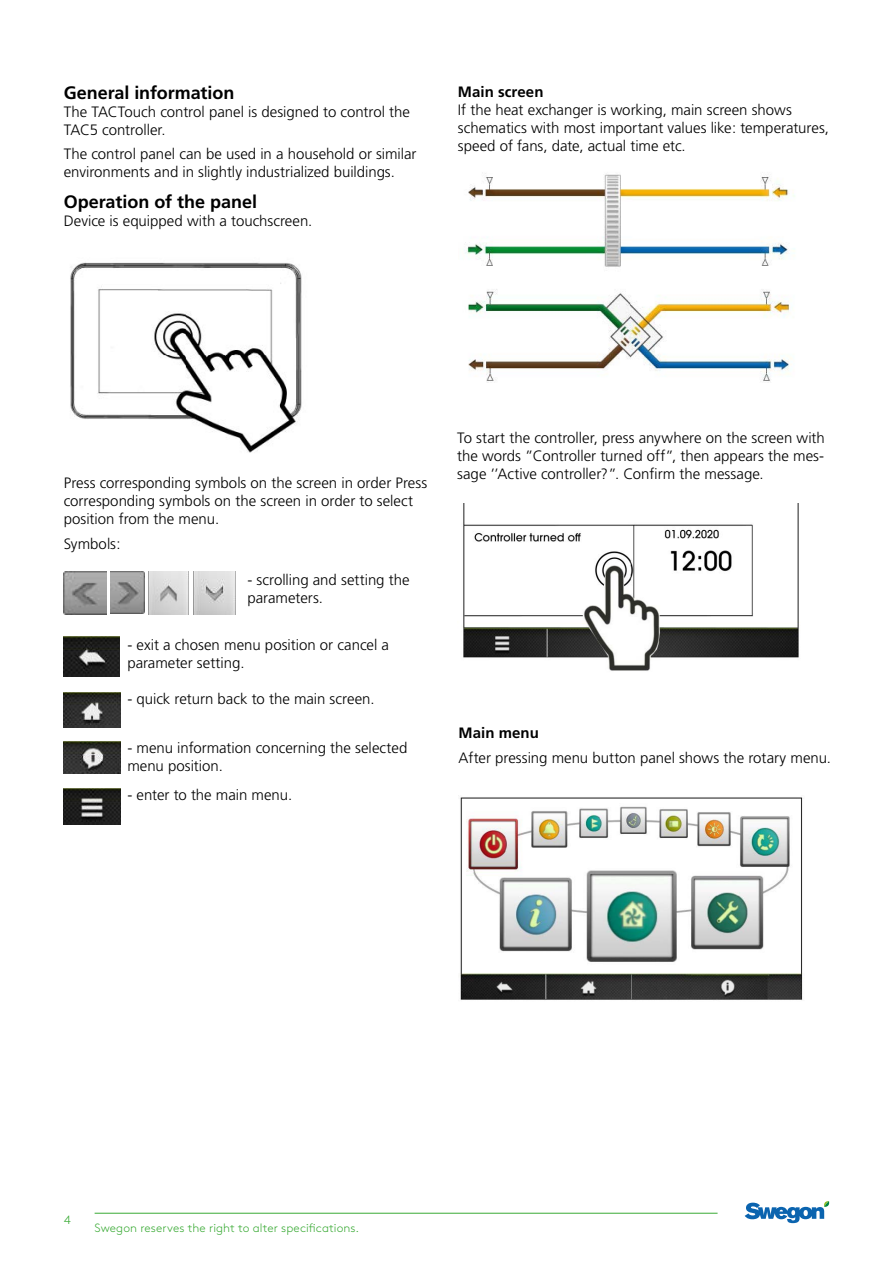
<style>
.page{position:relative;width:893px;height:1263px;background:#fff}
.page>*{position:absolute;margin:0;border:0;box-sizing:border-box;transform-origin:0 0}
.t1{font:700 18px "Frutiger";letter-spacing:-.005em;color:#000}
.t2{font:300 15px/18px "Frutiger";color:#000}
.t3{font:700 15px "Frutiger";letter-spacing:.005em;color:#000}
.t4{font:300 12px "Swegon Brown";letter-spacing:.01em;color:#3aaa35}
</style>
<div class="page">
<img style="left:70px;top:262px;width:232px;height:191px">
<img style="left:64px;top:572px;width:42px;height:42px">
<img style="left:111px;top:572px;width:33px;height:42px">
<img style="left:149px;top:572px;width:40px;height:42px">
<img style="left:193px;top:572px;width:42px;height:43px">
<img style="left:64px;top:637px;width:55px;height:39px">
<img style="left:64px;top:692px;width:56px;height:36px">
<img style="left:64px;top:742px;width:56px;height:32px">
<img style="left:64px;top:789px;width:56px;height:35px">
<img style="left:468px;top:289px;width:324px;height:94px">
<img style="left:465px;top:173px;width:330px;height:94px">
<img style="left:463px;top:504px;width:336px;height:167px">
<img style="left:460px;top:797px;width:343px;height:203px">
<hr style="left:95px;top:1213px;width:623px;height:1px;background:#3aaa35">
<svg style="left:745px;top:1201px;width:84px;height:22px"></svg>
<p class="t1" style="left:64px;top:82px;width:172px">General information</p>
<p class="t2" style="left:64px;top:103px;width:348px">The TACTouch control panel is designed to control the<br>TAC5 controller.</p>
<p class="t2" style="left:64px;top:145px;width:354px">The control panel can be used in a household or similar environments and in slightly industrialized buildings.</p>
<p class="t1" style="left:64px;top:191px;width:195px">Operation of the panel</p>
<p class="t2" style="left:64px;top:212px;width:250px">Device is equipped with a touchscreen.</p>
<p class="t3" style="left:458px;top:83px;width:87px">Main screen</p>
<p class="t2" style="left:458px;top:101px;width:373px">If the heat exchanger is working, main screen shows schematics with most important values like: temperatures, speed of fans, date, actual time etc.</p>
<p class="t2" style="left:64px;top:474px;width:365px">Press corresponding symbols on the screen in order Press corresponding symbols on the screen in order to select position from the menu.</p>
<p class="t2" style="left:64px;top:535px;width:58px">Symbols:</p>
<p class="t2" style="left:247px;top:571px;width:164px">- scrolling and setting the parameters.</p>
<p class="t2" style="left:127px;top:636px;width:263px">- exit a chosen menu position or cancel a parameter setting.</p>
<p class="t2" style="left:127px;top:690px;width:249px">- quick return back to the main screen.</p>
<p class="t2" style="left:127px;top:739px;width:281px">- menu information concerning the selected menu position.</p>
<p class="t2" style="left:127px;top:786px;width:166px">- enter to the main menu.</p>
<p class="t2" style="left:457px;top:429px;width:369px;text-align:justify">To start the controller, press anywhere on the screen with the words ”Controller turned off”, then appears the mes&shy;sage ’’Active controller?”. Confirm the message.</p>
<p class="t3" style="left:459px;top:724px;width:82px">Main menu</p>
<p class="t2" style="left:459px;top:749px;width:374px">After pressing menu button panel shows the rotary menu.</p>
<p class="t4" style="left:64px;top:1211px;width:8px">4</p>
<p class="t4" style="left:95px;top:1219px;width:266px">Swegon reserves the right to alter specifications.</p>
</div>
